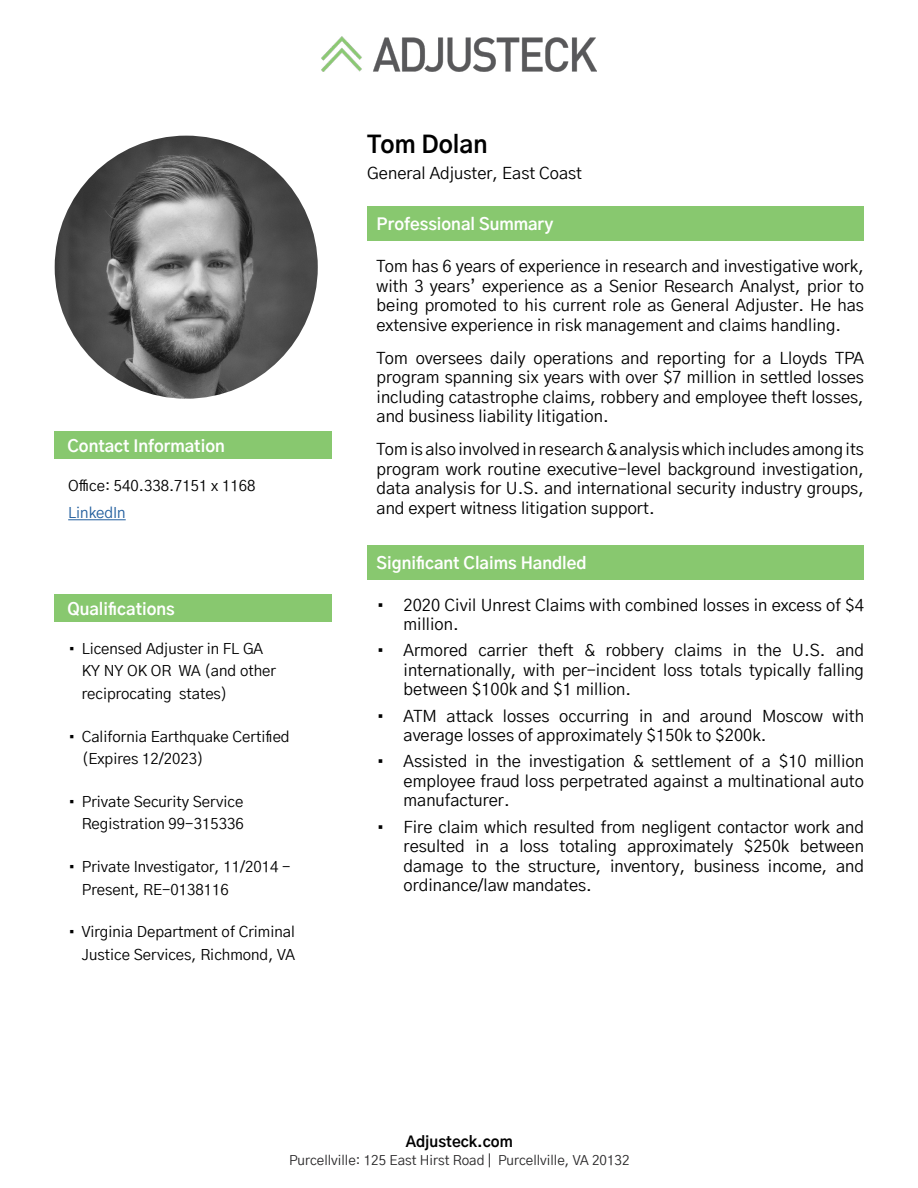
<style>
.page{position:relative;width:918px;height:1188px;background:#fff}
.page>*{position:absolute;margin:0;border:0;box-sizing:border-box;transform-origin:0 0}
.t1{font:700 24px "Gothic A1";color:#000}
.t2{font:16.5px/19.5px "Gothic A1";color:#000;text-align:justify}
.t3{font:700 16.5px "Gothic A1";color:#fff}
.t4{font:15px/22.5px "Gothic A1";color:#000}
.t5{font:700 15px "Gothic A1";color:#000}
.t6{font:15px "Gothic A1";color:#215e9e}
.t7{font:13.5px "Gothic A1";color:#292829}
</style>
<div class="page">
<img style="left:321px;top:37px;width:276px;height:34px">
<div style="left:54px;top:594px;width:278px;height:28px;background:#88c86f"></div>
<div style="left:367px;top:206px;width:497px;height:34px;background:#88c86f"></div>
<div style="left:54px;top:431px;width:278px;height:28px;background:#88c86f"></div>
<hr style="left:68px;top:519px;width:58px;height:1px;background:#215e9e">
<img style="left:55px;top:136px;width:263px;height:263px;border-radius:132px">
<div style="left:367px;top:545px;width:497px;height:34px;background:#88c86f"></div>
<p class="t1" style="left:367px;top:125px;width:122px">Tom Dolan</p>
<p class="t2" style="left:367px;top:162px;width:216px">General Adjuster, East Coast</p>
<p class="t3" style="left:68px;top:432px;width:159px">Contact Information</p>
<p class="t4" style="left:68px;top:474px;width:189px">Office: 540.338.7151 x 1168</p>
<p class="t6" style="left:68px;top:502px;width:59px">LinkedIn</p>
<p class="t3" style="left:68px;top:595px;width:109px">Qualifications</p>
<p class="t4" style="left:82px;top:637px;width:196px;text-indent:-14px">• Licensed Adjuster in FL GA<br>KY NY OK OR WA (and other reciprocating states)</p>
<p class="t4" style="left:82px;top:724px;width:210px;text-indent:-14px">• California Earthquake Certified (Expires 12/2023)</p>
<p class="t4" style="left:68px;top:790px;width:177px;text-align:right">• Private Security Service<br>Registration 99-315336</p>
<p class="t4" style="left:82px;top:855px;width:210px;text-indent:-14px">• Private Investigator, 11/2014 -<br>Present, RE-0138116</p>
<p class="t4" style="left:68px;top:920px;width:228px;text-align:right">• Virginia Department of Criminal<br>Justice Services, Richmond, VA</p>
<p class="t3" style="left:377px;top:211px;width:178px">Professional Summary</p>
<p class="t2" style="left:377px;top:256px;width:489px">Tom has 6 years of experience in research and investigative work, with 3 years’ experience as a Senior Research Analyst, prior to being promoted to his current role as General Adjuster. He has extensive experience in risk management and claims handling.</p>
<p class="t2" style="left:377px;top:348px;width:489px">Tom oversees daily operations and reporting for a Lloyds TPA program spanning six years with over $7 million in settled losses including catastrophe claims, robbery and employee theft losses, and business liability litigation.</p>
<p class="t2" style="left:377px;top:439px;width:489px">Tom is also involved in research &amp; analysis which includes among its program work routine executive-level background investigation, data analysis for U.S. and international security industry groups, and expert witness litigation support.</p>
<p class="t3" style="left:377px;top:549px;width:212px">Significant Claims Handled</p>
<p class="t2" style="left:404px;top:594px;width:462px;text-indent:-27px">• 2020 Civil Unrest Claims with combined losses in excess of $4 million.</p>
<p class="t2" style="left:404px;top:640px;width:462px;text-indent:-27px">• Armored carrier theft &amp; robbery claims in the U.S. and internationally, with per-incident loss totals typically falling between $100k and $1 million.</p>
<p class="t2" style="left:404px;top:705px;width:462px;text-indent:-27px">• ATM attack losses occurring in and around Moscow with average losses of approximately $150k to $200k.</p>
<p class="t2" style="left:404px;top:751px;width:462px;text-indent:-27px">• Assisted in the investigation &amp; settlement of a $10 million employee fraud loss perpetrated against a multinational auto manufacturer.</p>
<p class="t2" style="left:404px;top:816px;width:462px;text-indent:-27px">• Fire claim which resulted from negligent contactor work and resulted in a loss totaling approximately $250k between damage to the structure, inventory, business income, and ordinance/law mandates.</p>
<p class="t5" style="left:406px;top:1130px;width:109px">Adjusteck.com</p>
<p class="t7" style="left:289px;top:1150px;width:342px">Purcellville: 125 East Hirst Road | Purcellville, VA 20132</p>
</div>
